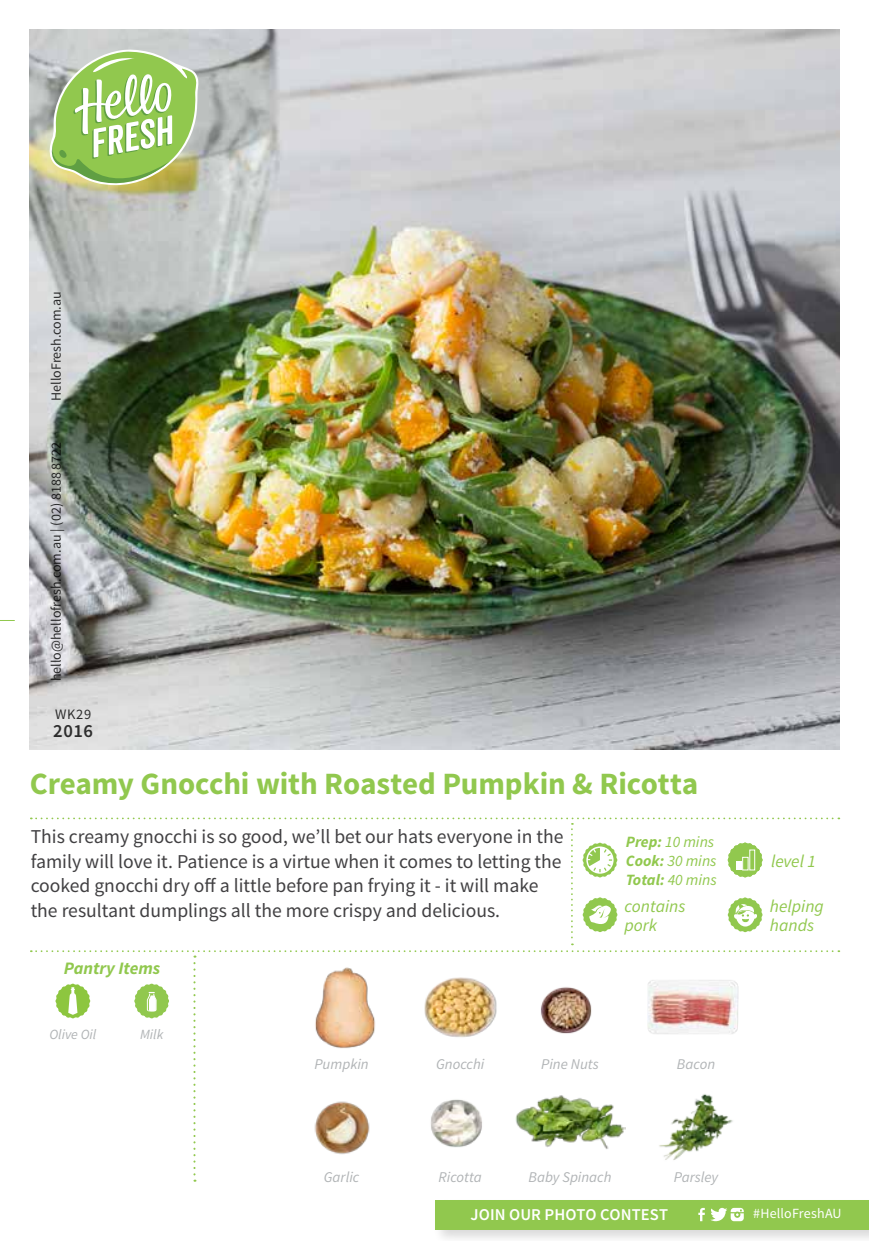
<style>
.page{position:relative;width:869px;height:1241px;background:#fff}
.page>*{position:absolute;margin:0;border:0;box-sizing:border-box;transform-origin:0 0}
.t1{font:700 30.97px "Source Sans Pro";letter-spacing:-.005em;color:#91c84e}
.t2{font:19.6px/24.5px "Source Sans Pro";color:#414042}
.t3{font:600 18.55px "Source Sans Pro";color:#000}
.t4{font:italic 17.5px/18.6px "Source Sans Pro";color:#91c84e}
.t5{font:italic 700 17.5px "Source Sans Pro";color:#91c84e}
.t6{font:600 16.45px "Source Sans Pro";letter-spacing:.005em;color:#fff}
.t7{font:italic 15.75px/18.9px "Source Sans Pro";color:#91c84e}
.t8{font:italic 14.88px "Source Sans Pro";color:#b1b4b6}
.t9{font:14.53px "Source Sans Pro";color:#000}
.t10{font:14px "Source Sans Pro";color:#000}
.t11{font:14px "Source Sans Pro";letter-spacing:.01em;color:#fff}
.t12{font:italic 14px "Source Sans Pro";color:#b1b4b6}
.s1{font-weight:700}
</style>
<div class="page">
<img style="left:30px;top:30px;width:808px;height:719px">
<svg style="left:0;top:620px;width:14px;height:1px"></svg>
<svg style="left:50px;top:50px;width:148px;height:135px"></svg>
<div style="left:432px;top:1197px;width:436px;height:43px;background:#000;opacity:.15"></div>
<div style="left:435px;top:1199px;width:433px;height:29px;background:#91c84e"></div>
<svg style="left:698px;top:1207px;width:6px;height:13px"></svg>
<svg style="left:710px;top:1207px;width:33px;height:13px"></svg>
<svg style="left:31px;top:817px;width:808px;height:364px"></svg>
<p class="t10" style="left:47px;top:401px;width:111px;rotate:-90deg">HelloFresh.com.au</p>
<p class="t10" style="left:47px;top:681px;width:241px;rotate:-90deg">hello@hellofresh.com.au | (02) 8188 8722</p>
<p class="t9" style="left:55px;top:705px;width:38px">WK29</p>
<p class="t3" style="left:53px;top:719px;width:41px">2016</p>
<h1 class="t1" style="left:30px;top:763px;width:669px">Creamy Gnocchi with Roasted Pumpkin &amp; Ricotta</h1>
<p class="t2" style="left:31px;top:824px;width:534px">This creamy gnocchi is so good, we’ll bet our hats everyone in the family will love it. Patience is a virtue when it comes to letting the cooked gnocchi dry off a little before pan frying it - it will make the resultant dumplings all the more crispy and delicious.</p>
<p class="t7" style="left:625px;top:832px;width:92px"><span class="s1">Prep:</span> 10 mins<br><span class="s1">Cook:</span> 30 mins<br><span class="s1">Total:</span> 40 mins</p>
<p class="t4" style="left:624px;top:896px;width:62px">contains pork</p>
<p class="t5" style="left:64px;top:956px;width:98px">Pantry Items</p>
<p class="t12" style="left:49px;top:1025px;width:48px">Olive Oil</p>
<p class="t12" style="left:140px;top:1025px;width:25px">Milk</p>
<p class="t8" style="left:314px;top:1055px;width:56px">Pumpkin</p>
<p class="t8" style="left:676px;top:1055px;width:40px">Bacon</p>
<p class="t8" style="left:436px;top:1055px;width:50px">Gnocchi</p>
<p class="t8" style="left:541px;top:1055px;width:59px">Pine Nuts</p>
<p class="t8" style="left:324px;top:1167px;width:37px">Garlic</p>
<p class="t8" style="left:438px;top:1167px;width:45px">Ricotta</p>
<p class="t8" style="left:528px;top:1167px;width:84px">Baby Spinach</p>
<p class="t8" style="left:673px;top:1167px;width:46px">Parsley</p>
<p class="t4" style="left:770px;top:851px;width:46px">level 1</p>
<p class="t4" style="left:769px;top:896px;width:55px">helping hands</p>
<p class="t6" style="left:470px;top:1203px;width:199px">JOIN OUR PHOTO CONTEST</p>
<p class="t11" style="left:753px;top:1204px;width:90px">#HelloFreshAU</p>
</div>
